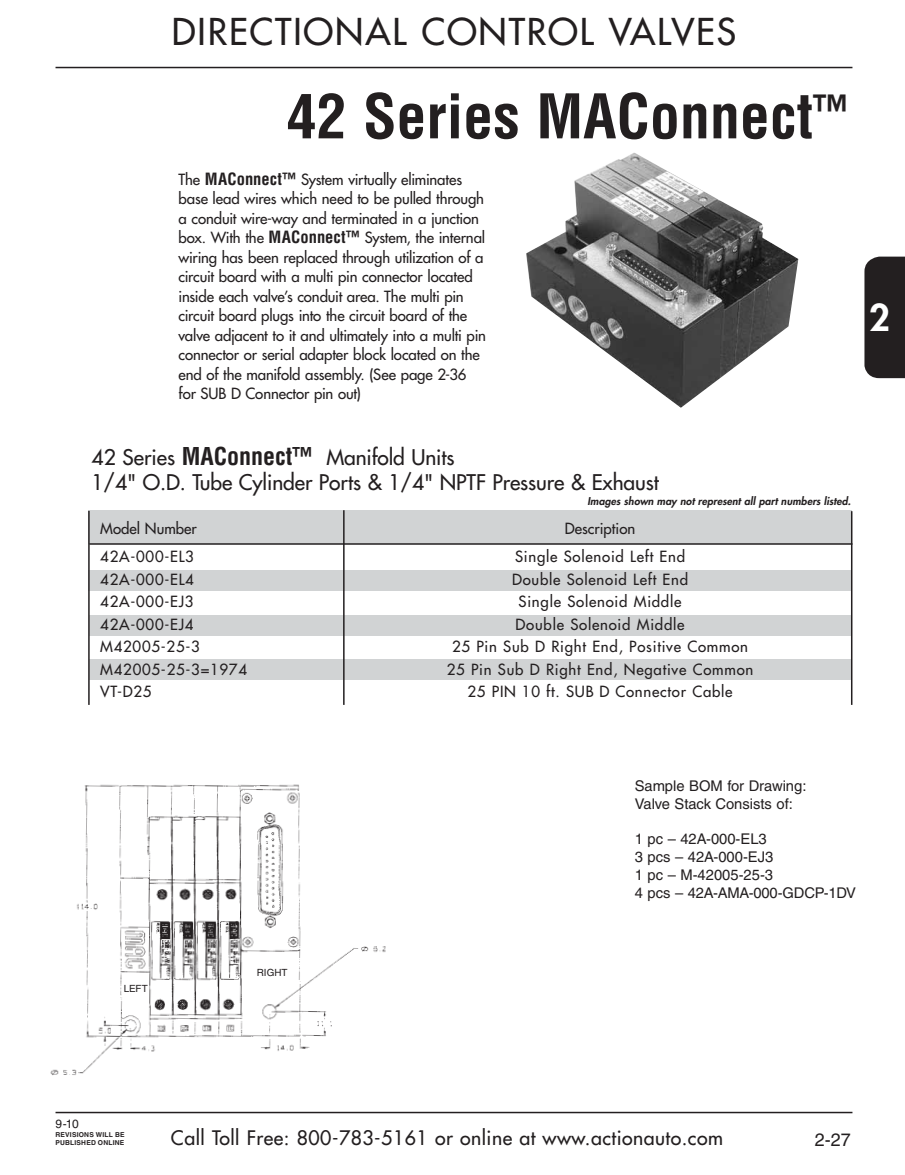
<style>
.page{position:relative;width:905px;height:1175px;background:#fff}
.page>*{position:absolute;margin:0;border:0;box-sizing:border-box;transform-origin:0 0}
.t1{font:700 condensed 60px "Helvetica LT Std";color:#231f20}
.t2{font:500 36px "Futura Std";letter-spacing:.05em;color:#231f20}
.t3{font:800 36px "Futura Std";color:#fff}
.t4{font:500 21px/25.2px "Futura Std";letter-spacing:-.005em;color:#231f20}
.t5{font:500 19.5px "Futura Std";letter-spacing:.025em;color:#231f20}
.t6{font:18px "Helvetica LT Std";color:#231f20}
.t7{font:500 15px/19.5px "Futura Std";letter-spacing:-.005em;color:#231f20}
.t8{font:500 15px "Futura Std";letter-spacing:.05em;color:#231f20}
.t9{font:14.7px/17.7px "Helvetica LT Std";color:#231f20}
.t10{font:12px "Helvetica LT Std";color:#231f20}
.t11{font:italic 800 10.5px "Futura Std";letter-spacing:.01em;color:#231f20}
.t12{font:9.9px "Helvetica LT Std";color:#231f20}
.t13{font:700 6.75px/7.5px "Helvetica LT Std";letter-spacing:.03em;color:#231f20}
.s1{font-family:"Helvetica LT Std";font-weight:700;font-stretch:condensed;font-size:16.5px}
.s2{font-family:"Helvetica LT Std";font-weight:700;font-stretch:condensed;font-size:24px}
</style>
<div class="page">
<div style="left:864px;top:256px;width:40px;height:122px;background:#231f20"></div>
<hr style="left:56px;top:67px;width:796px;height:1px;background:#231f20">
<img style="left:526px;top:153px;width:272px;height:255px">
<div style="left:89px;top:659px;width:762px;height:21px;background:#d1d3d4"></div>
<div style="left:88px;top:570px;width:764px;height:21px;background:#d1d3d4"></div>
<div style="left:89px;top:615px;width:762px;height:20px;background:#d1d3d4"></div>
<div style="left:88px;top:510px;width:763px;height:34px;background:#d1d3d4"></div>
<hr style="left:89px;top:543px;width:763px;height:2px;background:#231f20">
<hr style="left:88px;top:511px;width:2px;height:194px;background:#231f20">
<hr style="left:343px;top:510px;width:1px;height:195px;background:#231f20">
<hr style="left:851px;top:511px;width:1px;height:194px;background:#231f20">
<img style="left:50px;top:784px;width:336px;height:292px">
<hr style="left:56px;top:1111px;width:796px;height:2px;background:#231f20">
<div style="left:123px;top:983px;width:26px;height:12px;background:#fff"></div>
<div style="left:256px;top:967px;width:38px;height:13px;background:#fff"></div>
<h2 class="t2" style="left:172px;top:9px;width:566px">DIRECTIONAL CONTROL VALVES</h2>
<h1 class="t1" style="left:286px;top:79px;width:564px">42 Series MAConnect<sup>™</sup></h1>
<p class="t7" style="left:178px;top:169px;width:309px">The <span class="s1">MAConnect™</span> System virtually eliminates base lead wires which need to be pulled through a conduit wire-way and terminated in a junction box. With the <span class="s1">MAConnect™</span> System, the internal wiring has been replaced through utilization of a circuit board with a multi pin connector located inside each valve’s conduit area. The multi pin circuit board plugs into the circuit board of the valve adjacent to it and ultimately into a multi pin connector or serial adapter block located on the end of the manifold assembly. (See page 2-36 for SUB D Connector pin out)</p>
<h3 class="t4" style="left:91px;top:444px;width:569px">42 Series <span class="s2">MAConnect™</span> Manifold Units<br>1/4" O.D. Tube Cylinder Ports &amp; 1/4" NPTF Pressure &amp; Exhaust</h3>
<p class="t11" style="left:587px;top:494px;width:265px">Images shown may not represent all part numbers listed.</p>
<p class="t7" style="left:100px;top:518px;width:98px">Model Number</p>
<p class="t7" style="left:565px;top:518px;width:72px">Description</p>
<p class="t8" style="left:100px;top:547px;width:95px">42A-000-EL3</p>
<p class="t8" style="left:515px;top:547px;width:171px">Single Solenoid Left End</p>
<p class="t8" style="left:100px;top:570px;width:95px">42A-000-EL4</p>
<p class="t8" style="left:512px;top:570px;width:178px">Double Solenoid Left End</p>
<p class="t8" style="left:100px;top:592px;width:95px">42A-000-EJ3</p>
<p class="t8" style="left:518px;top:592px;width:164px">Single Solenoid Middle</p>
<p class="t8" style="left:100px;top:615px;width:95px">42A-000-EJ4</p>
<p class="t8" style="left:515px;top:615px;width:170px">Double Solenoid Middle</p>
<p class="t8" style="left:100px;top:637px;width:101px">M42005-25-3</p>
<p class="t8" style="left:452px;top:637px;width:297px">25 Pin Sub D Right End, Positive Common</p>
<p class="t8" style="left:100px;top:660px;width:148px">M42005-25-3=1974</p>
<p class="t8" style="left:446px;top:660px;width:308px">25 Pin Sub D Right End, Negative Common</p>
<p class="t7" style="left:100px;top:682px;width:53px">VT-D25</p>
<p class="t8" style="left:467px;top:682px;width:266px">25 PIN 10 ft. SUB D Connector Cable</p>
<h2 class="t3" style="left:869px;top:295px;width:22px">2</h2>
<p class="t12" style="left:124px;top:982px;width:25px">LEFT</p>
<p class="t12" style="left:257px;top:966px;width:32px">RIGHT</p>
<p class="t9" style="left:634px;top:777px;width:173px">Sample BOM for Drawing:<br>Valve Stack Consists of:</p>
<p class="t9" style="left:634px;top:830px;width:222px">1 pc – 42A-000-EL3<br>3 pcs – 42A-000-EJ3<br>1 pc – M-42005-25-3<br>4 pcs – 42A-AMA-000-GDCP-1DV</p>
<p class="t10" style="left:55px;top:1116px;width:25px">9-10</p>
<p class="t13" style="left:55px;top:1130px;width:71px">REVISIONS WILL BE<br>PUBLISHED ONLINE</p>
<h3 class="t5" style="left:171px;top:1125px;width:553px">Call Toll Free: 800-783-5161 or online at www.actionauto.com</h3>
<p class="t6" style="left:814px;top:1128px;width:38px">2-27</p>
</div>
